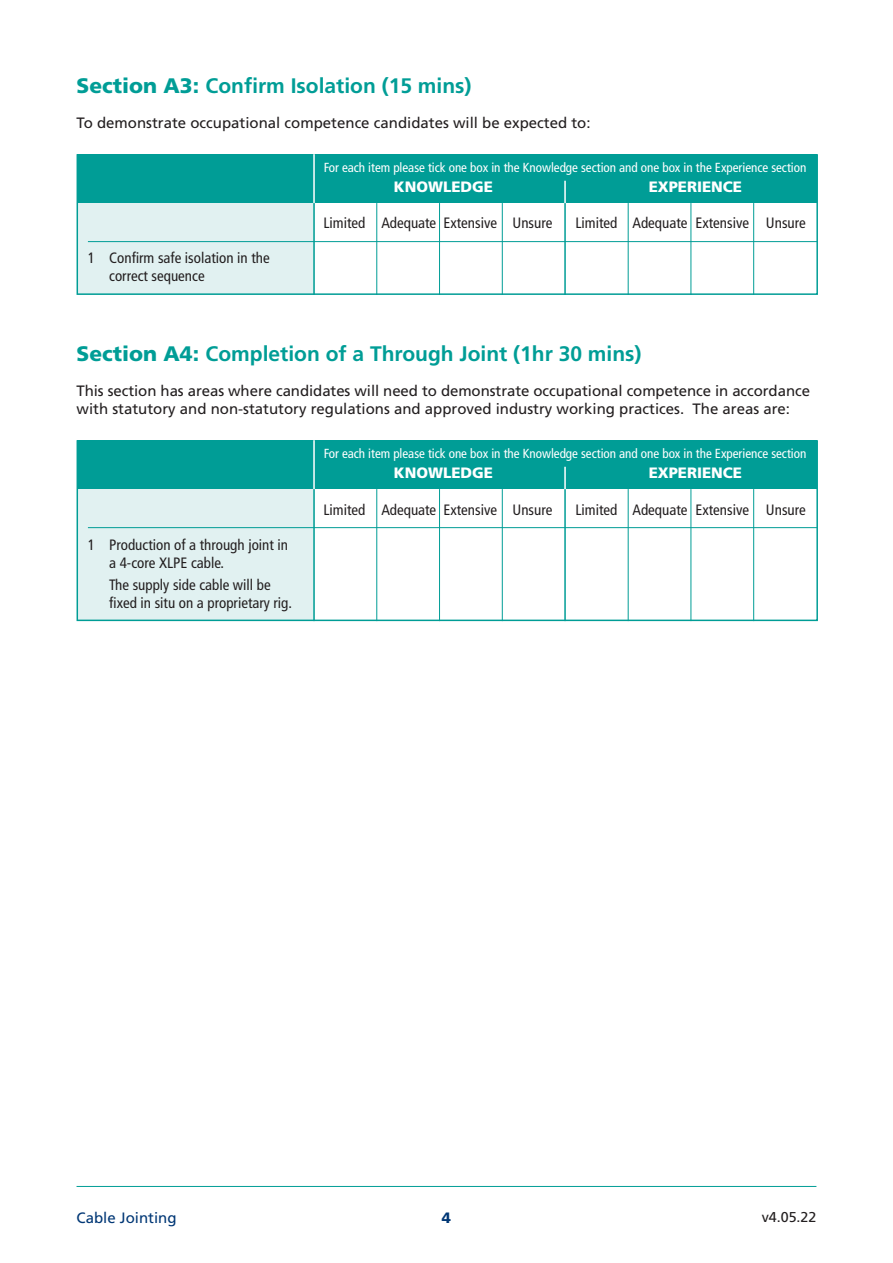
<style>
.page{position:relative;width:893px;height:1263px;background:#fff}
.page>*{position:absolute;margin:0;border:0;box-sizing:border-box;transform-origin:0 0}
.t1{font:700 21px "Frutiger";color:#009d96}
.t2{font:condensed 15px/18px "Frutiger";color:#231f20}
.t3{font:15px/18px "Frutiger";color:#231f20}
.t4{font:900 15px "Frutiger";color:#fff}
.t5{font:15px "Frutiger";color:#013775}
.t6{font:900 15px "Frutiger";color:#013775}
.t7{font:14.25px "Frutiger";color:#231f20}
.t8{font:condensed 13.2px "Frutiger";letter-spacing:-.005em;color:#fff}
.s1{font-weight:900}
</style>
<div class="page">
<hr style="left:77px;top:1186px;width:739px;height:1px;background:#009d96">
<div style="left:77px;top:154px;width:238px;height:141px;background:#e1f1f1"></div>
<div style="left:77px;top:440px;width:238px;height:181px;background:#e1f1f1"></div>
<div style="left:77px;top:154px;width:740px;height:49px;background:#009d96"></div>
<div style="left:77px;top:440px;width:740px;height:49px;background:#009d96"></div>
<div style="left:77px;top:154px;width:741px;height:141px;border:2px solid #009d96"></div>
<div style="left:77px;top:440px;width:741px;height:181px;border:2px solid #009d96"></div>
<hr style="left:88px;top:241px;width:729px;height:1px;background:#009d96">
<hr style="left:88px;top:527px;width:729px;height:1px;background:#009d96">
<hr style="left:313px;top:203px;width:2px;height:92px;background:#009d96">
<hr style="left:313px;top:489px;width:2px;height:132px;background:#009d96">
<hr style="left:313px;top:154px;width:2px;height:49px;background:#fff">
<hr style="left:313px;top:440px;width:2px;height:49px;background:#fff">
<hr style="left:564px;top:203px;width:2px;height:92px;background:#009d96">
<hr style="left:564px;top:489px;width:2px;height:132px;background:#009d96">
<hr style="left:376px;top:203px;width:1px;height:92px;background:#009d96">
<hr style="left:376px;top:489px;width:1px;height:132px;background:#009d96">
<hr style="left:439px;top:203px;width:1px;height:92px;background:#009d96">
<hr style="left:439px;top:489px;width:1px;height:132px;background:#009d96">
<hr style="left:502px;top:203px;width:1px;height:92px;background:#009d96">
<hr style="left:502px;top:489px;width:1px;height:132px;background:#009d96">
<hr style="left:628px;top:203px;width:1px;height:92px;background:#009d96">
<hr style="left:628px;top:489px;width:1px;height:132px;background:#009d96">
<hr style="left:691px;top:203px;width:1px;height:92px;background:#009d96">
<hr style="left:691px;top:489px;width:1px;height:132px;background:#009d96">
<hr style="left:753px;top:203px;width:1px;height:92px;background:#009d96">
<hr style="left:753px;top:489px;width:1px;height:132px;background:#009d96">
<hr style="left:564px;top:181px;width:2px;height:22px;background:#fff">
<hr style="left:564px;top:467px;width:2px;height:22px;background:#fff">
<h1 class="t1" style="left:77px;top:73px;width:397px"><span class="s1">Section A3:</span> Confirm Isolation (15 mins)</h1>
<p class="t3" style="left:77px;top:114px;width:515px">To demonstrate occupational competence candidates will be expected to:</p>
<p class="t8" style="left:324px;top:160px;width:484px">For each item please tick one box in the Knowledge section and one box in the Experience section</p>
<p class="t2" style="left:109px;top:249px;width:162px;text-indent:-21px">1 Confirm safe isolation in the correct sequence</p>
<p class="t4" style="left:394px;top:178px;width:101px">KNOWLEDGE</p>
<p class="t4" style="left:649px;top:178px;width:95px">EXPERIENCE</p>
<p class="t2" style="left:323px;top:214px;width:230px">Limited Adequate Extensive Unsure</p>
<p class="t2" style="left:575px;top:214px;width:232px">Limited Adequate Extensive Unsure</p>
<h1 class="t1" style="left:77px;top:341px;width:567px"><span class="s1">Section A4:</span> Completion of a Through Joint (1hr 30 mins)</h1>
<p class="t3" style="left:77px;top:381px;width:735px">This section has areas where candidates will need to demonstrate occupational competence in accordance with statutory and non-statutory regulations and approved industry working practices. The areas are:</p>
<p class="t8" style="left:324px;top:446px;width:484px">For each item please tick one box in the Knowledge section and one box in the Experience section</p>
<p class="t2" style="left:109px;top:535px;width:180px;text-indent:-21px">1 Production of a through joint in a 4-core XLPE cable.</p>
<p class="t2" style="left:109px;top:576px;width:184px">The supply side cable will be fixed in situ on a proprietary rig.</p>
<p class="t4" style="left:394px;top:464px;width:101px">KNOWLEDGE</p>
<p class="t4" style="left:649px;top:464px;width:95px">EXPERIENCE</p>
<p class="t2" style="left:323px;top:500px;width:230px">Limited Adequate Extensive Unsure</p>
<p class="t2" style="left:575px;top:500px;width:232px">Limited Adequate Extensive Unsure</p>
<p class="t5" style="left:77px;top:1208px;width:102px">Cable Jointing</p>
<p class="t6" style="left:442px;top:1208px;width:11px">4</p>
<p class="t7" style="left:762px;top:1209px;width:56px">v4.05.22</p>
</div>
